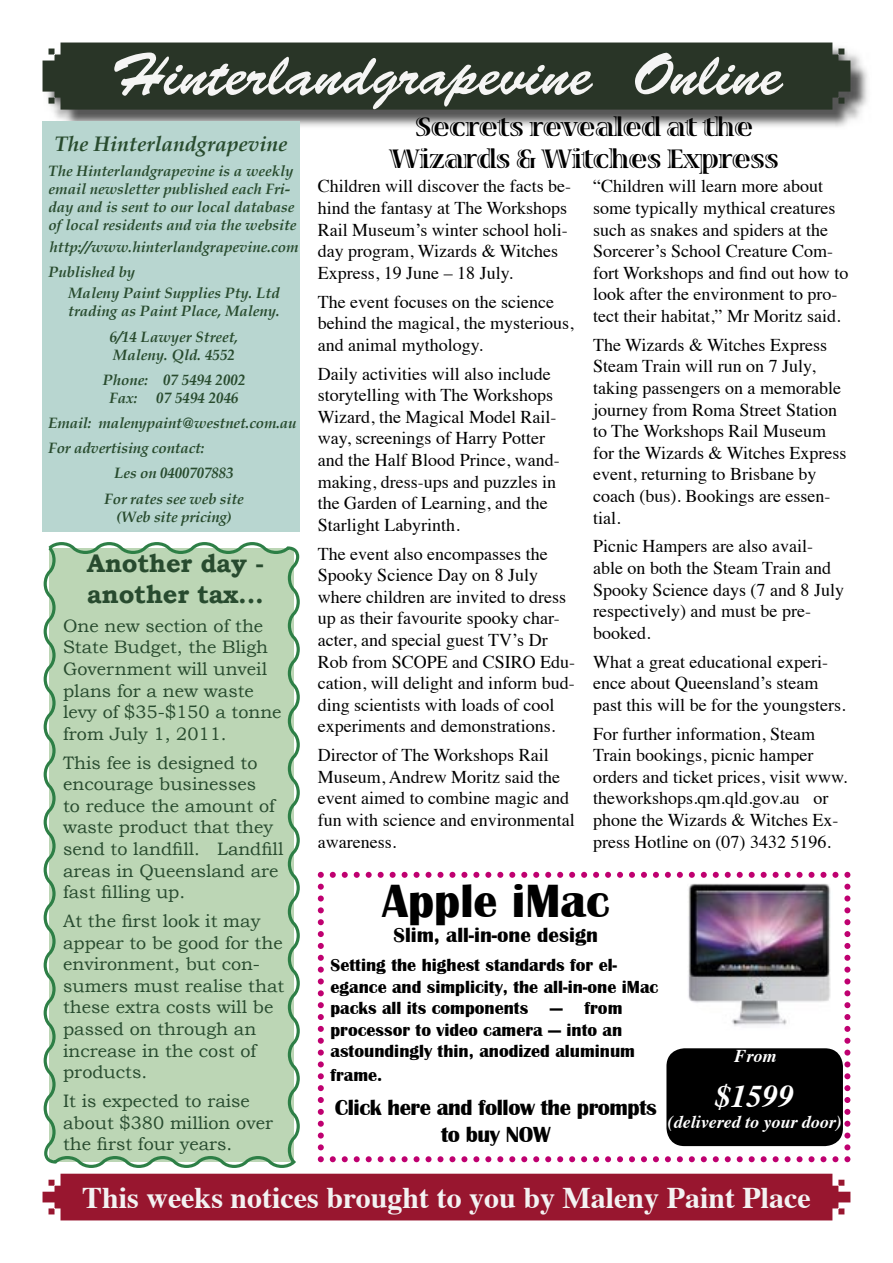
<style>
.page{position:relative;width:893px;height:1263px;background:#fff}
.page>*{position:absolute;margin:0;border:0;box-sizing:border-box;transform-origin:0 0}
.t1{font:60px "Brush Script Std";color:#f5f5f4}
.t2{font:700 48px "Britannic";color:#000}
.t3{font:italic 700 31.5px "Times";color:#fff}
.t4{font:700 30px "Times";color:#f3f2f2}
.t5{font:700 27px/32.4px "Viva Std";color:#000;text-align:center}
.t6{font:700 25.5px/30.6px "Bookman Old Style";letter-spacing:-.01em;color:#284b2f}
.t7{font:700 22.5px/27px "Britannic";letter-spacing:-.02em;color:#000;text-align:center}
.t8{font:italic 700 21px "Book Antiqua";color:#284b2e}
.t9{font:700 21px "Britannic";color:#000}
.t10{font:18px/21.6px "Times";color:#000}
.t11{font:18px/21.6px "Bookman Old Style";color:#284b2f}
.t12{font:700 18px/21.6px "Britannic";color:#000}
.t13{font:italic 700 18px "Times";color:#fff}
.t14{font:italic 700 15px/18px "Book Antiqua";color:#284b2e}
</style>
<div class="page">
<div style="left:43px;top:1174px;width:807px;height:46px;background:#98162f"></div>
<img style="left:53px;top:53px;width:815px;height:74px">
<div style="left:43px;top:43px;width:807px;height:67px;background:#293527"></div>
<svg style="left:318px;top:872px;width:532px;height:290px"></svg>
<img style="left:687px;top:883px;width:146px;height:147px">
<div style="left:666px;top:1048px;width:177px;height:98px;background:#000;border-radius:18px"></div>
<div style="left:43px;top:121px;width:257px;height:411px;background:#b8d6d0"></div>
<svg style="left:44px;top:542px;width:256px;height:626px;background:#b9d4b3"></svg>
<h1 class="t1" style="left:110px;top:41px;width:674px">Hinterlandgrapevine Online</h1>
<p class="t8" style="left:55px;top:131px;width:234px">The Hinterlandgrapevine</p>
<p class="t14" style="left:49px;top:162px;width:250px">The Hinterlandgrapevine is a weekly email newsletter published each Fri&shy;day and is sent to our local database of local residents and via the website</p>
<p class="t14" style="left:49px;top:234px;width:252px;line-height:25.2px">http://www.hinterlandgrapevine.com<br>Published by</p>
<p class="t14" style="left:68px;top:285px;width:213px">Maleny Paint Supplies Pty. Ltd trading as Paint Place, Maleny.</p>
<p class="t14" style="left:110px;top:328px;width:130px">6/14 Lawyer Street,<br>Maleny. Qld. 4552</p>
<p class="t14" style="left:110px;top:371px;width:138px;text-indent:-7px">Phone: 07 5494 2002<br>Fax:</p>
<p class="t14" style="left:156px;top:389px;width:84px">07 5494 2046</p>
<p class="t14" style="left:49px;top:414px;width:249px">Email: malenypaint@westnet.com.au</p>
<p class="t14" style="left:49px;top:439px;width:158px">For advertising contact:</p>
<p class="t14" style="left:115px;top:465px;width:121px">Les on 0400707883</p>
<p class="t14" style="left:105px;top:490px;width:141px">For rates see web site</p>
<p class="t14" style="left:116px;top:508px;width:117px">(Web site pricing)</p>
<h3 class="t6" style="left:87px;top:548px;width:179px">Another day - another tax...</h3>
<p class="t11" style="left:63px;top:615px;width:220px">One new section of the<br>State Budget, the Bligh<br>Government will unveil plans for a new waste levy of $35-$150 a tonne from July 1, 2011.</p>
<p class="t11" style="left:63px;top:751px;width:222px">This fee is designed to encourage businesses<br>to reduce the amount of waste product that they send to landfill. Landfill areas in Queensland are fast filling up.</p>
<p class="t11" style="left:63px;top:910px;width:223px">At the first look it may appear to be good for the environment, but con&shy;sumers must realise that these extra costs will be passed on through an increase in the cost of products.</p>
<p class="t11" style="left:63px;top:1090px;width:211px">It is expected to raise about $380 million over the first four years.</p>
<h3 class="t5" style="left:389px;top:111px;width:391px">Secrets revealed at the<br>Wizards &amp; Witches Express</h3>
<p class="t10" style="left:318px;top:174px;width:255px">Children will discover the facts be&shy;hind the fantasy at The Workshops<br>Rail Museum’s winter school holi&shy;day program, Wizards &amp; Witches<br>Express, 19 June – 18 July.</p>
<p class="t10" style="left:318px;top:289px;width:257px">The event focuses on the science behind the magical, the mysterious, and animal mythology.</p>
<p class="t10" style="left:318px;top:361px;width:243px">Daily activities will also include storytelling with The Workshops<br>Wizard, the Magical Model Rail&shy;way, screenings of Harry Potter and the Half Blood Prince, wand&shy;making, dress-ups and puzzles in the Garden of Learning, and the<br>Starlight Labyrinth.</p>
<p class="t10" style="left:318px;top:541px;width:259px">The event also encompasses the<br>Spooky Science Day on 8 July where children are invited to dress up as their favourite spooky char&shy;acter, and special guest TV’s Dr<br>Rob from SCOPE and CSIRO Edu&shy;cation, will delight and inform bud&shy;ding scientists with loads of cool experiments and demonstrations.</p>
<p class="t10" style="left:318px;top:743px;width:258px">Director of The Workshops Rail<br>Museum, Andrew Moritz said the event aimed to combine magic and fun with science and environmental awareness.</p>
<p class="t10" style="left:593px;top:174px;width:257px">“Children will learn more about some typically mythical creatures such as snakes and spiders at the Sorcerer’s School Creature Com&shy;fort Workshops and find out how to look after the environment to pro&shy;tect their habitat,” Mr Moritz said.</p>
<p class="t10" style="left:593px;top:332px;width:255px">The Wizards &amp; Witches Express<br>Steam Train will run on 7 July, taking passengers on a memorable journey from Roma Street Station to The Workshops Rail Museum for the Wizards &amp; Witches Express event, returning to Brisbane by coach (bus). Bookings are essen&shy;tial.</p>
<p class="t10" style="left:593px;top:534px;width:252px">Picnic Hampers are also avail&shy;able on both the Steam Train and<br>Spooky Science days (7 and 8 July respectively) and must be pre&shy;booked.</p>
<p class="t10" style="left:593px;top:649px;width:254px">What a great educational experi&shy;ence about Queensland’s steam past this will be for the youngsters.</p>
<p class="t10" style="left:593px;top:721px;width:256px">For further information, Steam<br>Train bookings, picnic hamper orders and ticket prices, visit www. theworkshops.qm.qld.gov.au or phone the Wizards &amp; Witches Ex&shy;press Hotline on (07) 3432 5196.</p>
<h2 class="t2" style="left:382px;top:874px;width:229px">Apple iMac</h2>
<p class="t9" style="left:393px;top:923px;width:206px">Slim, all-in-one design</p>
<p class="t12" style="left:331px;top:954px;width:329px">Setting the highest standards for el&shy;egance and simplicity, the all-in-one iMac packs all its components — from processor to video camera — into an astoundingly thin, anodized aluminum</p>
<p class="t12" style="left:331px;top:1064px;width:53px">frame.</p>
<p class="t7" style="left:335px;top:1094px;width:324px">Click here and follow the prompts to buy NOW</p>
<p class="t13" style="left:734px;top:1039px;width:44px">From</p>
<h3 class="t3" style="left:715px;top:1067px;width:80px">$1599</h3>
<p class="t13" style="left:668px;top:1105px;width:176px">(delivered to your door)</p>
<h3 class="t4" style="left:82px;top:1169px;width:730px">This weeks notices brought to you by Maleny Paint Place</h3>
</div>
